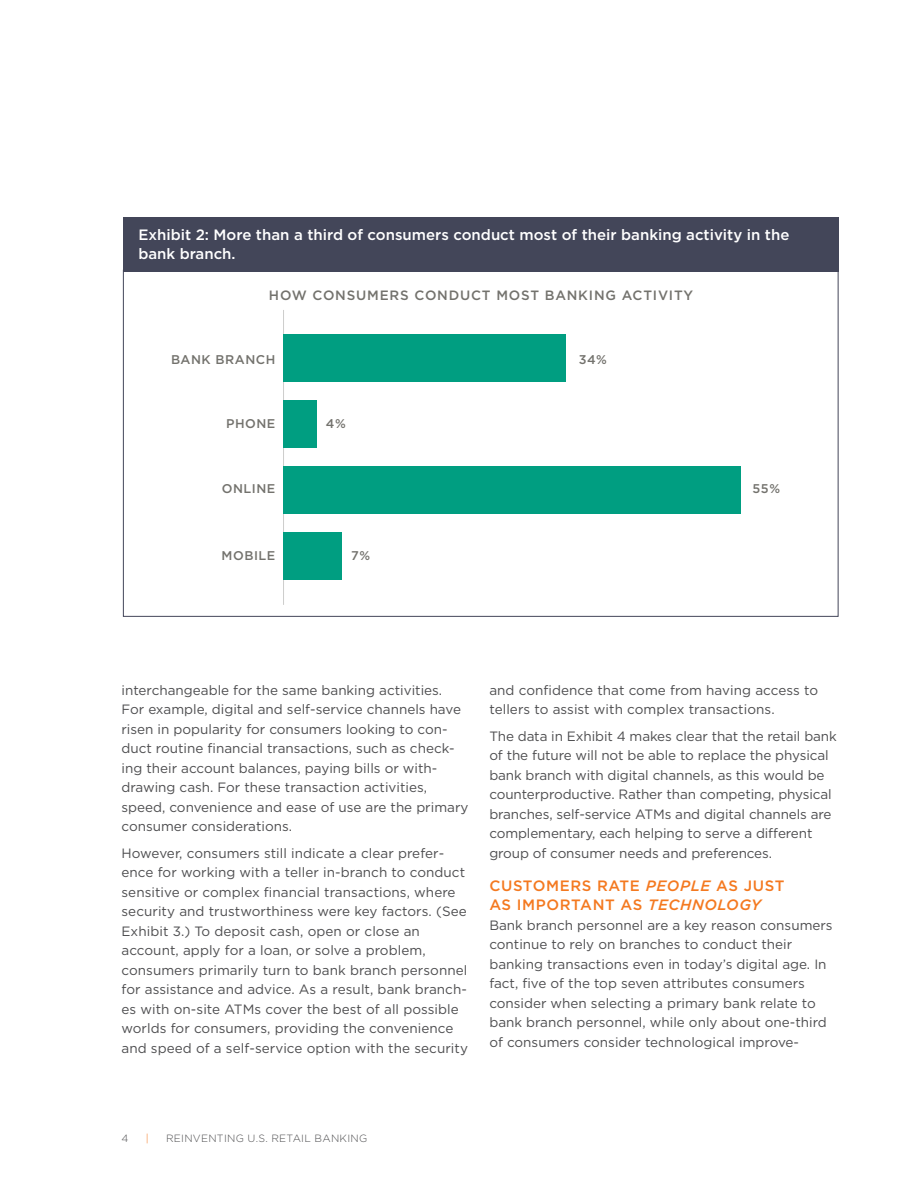
<style>
.page{position:relative;width:918px;height:1188px;background:#fff}
.page>*{position:absolute;margin:0;border:0;box-sizing:border-box;transform-origin:0 0}
.Exhibit_Caption{font:500 15px/19.5px "Gotham";color:#fff}
.Orange_Subhead{font:500 15px/19.5px "Gotham";letter-spacing:.04em;color:#f47920}
.Body{font:13.5px/19.5px "Gotham";color:#4d4d4f}
.Exhibit_Title{font:500 13.5px "Gotham";letter-spacing:.06em;color:#73726d}
.t1{font:500 12.6px "Gotham";letter-spacing:.04em;color:#73726d}
.t2{font:300 10.5px "Gotham";letter-spacing:.025em;color:#4d4d4f}
.t3{font:300 10.5px "Gotham";color:#f47920}
.s1{font-style:italic}
</style>
<div class="page">
<hr style="left:283px;top:310px;width:1px;height:295px;background:#cdcdcc">
<div style="left:283px;top:335px;width:283px;height:47px;background:#009e81"></div>
<div style="left:283px;top:401px;width:34px;height:47px;background:#009e81"></div>
<div style="left:283px;top:467px;width:458px;height:47px;background:#009e81"></div>
<div style="left:283px;top:533px;width:59px;height:47px;background:#009e81"></div>
<div style="left:123px;top:218px;width:715px;height:54px;background:#434659"></div>
<p class="Exhibit_Caption" style="left:138px;top:225px;width:653px">Exhibit 2: More than a third of consumers conduct most of their banking activity in the bank branch.</p>
<p class="Exhibit_Title" style="left:269px;top:287px;width:426px">HOW CONSUMERS CONDUCT MOST BANKING ACTIVITY</p>
<p class="t1" style="left:171px;top:351px;width:106px">BANK BRANCH</p>
<p class="t1" style="left:579px;top:351px;width:30px">34%</p>
<p class="t1" style="left:226px;top:415px;width:51px">PHONE</p>
<p class="t1" style="left:326px;top:415px;width:21px">4%</p>
<p class="t1" style="left:222px;top:481px;width:55px">ONLINE</p>
<p class="t1" style="left:753px;top:481px;width:29px">55%</p>
<p class="t1" style="left:222px;top:547px;width:55px">MOBILE</p>
<p class="t1" style="left:351px;top:547px;width:20px">7%</p>
<p class="Body" style="left:122px;top:680px;width:348px">interchangeable for the same banking activities.<br>For example, digital and self-service channels have risen in popularity for consumers looking to con&shy;duct routine financial transactions, such as check&shy;ing their account balances, paying bills or with&shy;drawing cash. For these transaction activities, speed, convenience and ease of use are the primary consumer considerations.</p>
<p class="Body" style="left:122px;top:843px;width:348px">However, consumers still indicate a clear prefer&shy;ence for working with a teller in-branch to conduct sensitive or complex financial transactions, where security and trustworthiness were key factors. (See Exhibit 3.) To deposit cash, open or close an account, apply for a loan, or solve a problem, consumers primarily turn to bank branch personnel for assistance and advice. As a result, bank branch&shy;es with on-site ATMs cover the best of all possible worlds for consumers, providing the convenience and speed of a self-service option with the security</p>
<p class="Body" style="left:489px;top:680px;width:330px">and confidence that come from having access to tellers to assist with complex transactions.</p>
<p class="Body" style="left:489px;top:726px;width:349px">The data in Exhibit 4 makes clear that the retail bank of the future will not be able to replace the physical bank branch with digital channels, as this would be counterproductive. Rather than competing, physical branches, self-service ATMs and digital channels are complementary, each helping to serve a different group of consumer needs and preferences.</p>
<p class="Orange_Subhead" style="left:489px;top:875px;width:297px">CUSTOMERS RATE <span class="s1">PEOPLE</span> AS JUST<br>AS IMPORTANT AS <span class="s1">TECHNOLOGY</span></p>
<p class="Body" style="left:489px;top:915px;width:345px">Bank branch personnel are a key reason consumers continue to rely on branches to conduct their banking transactions even in today’s digital age. In fact, five of the top seven attributes consumers consider when selecting a primary bank relate to bank branch personnel, while only about one-third of consumers consider technological improve-</p>
<p class="t2" style="left:122px;top:1132px;width:8px">4</p>
<p class="t3" style="left:146px;top:1132px;width:5px">|</p>
<p class="t2" style="left:166px;top:1132px;width:203px">REINVENTING U.S. RETAIL BANKING</p>
</div>
